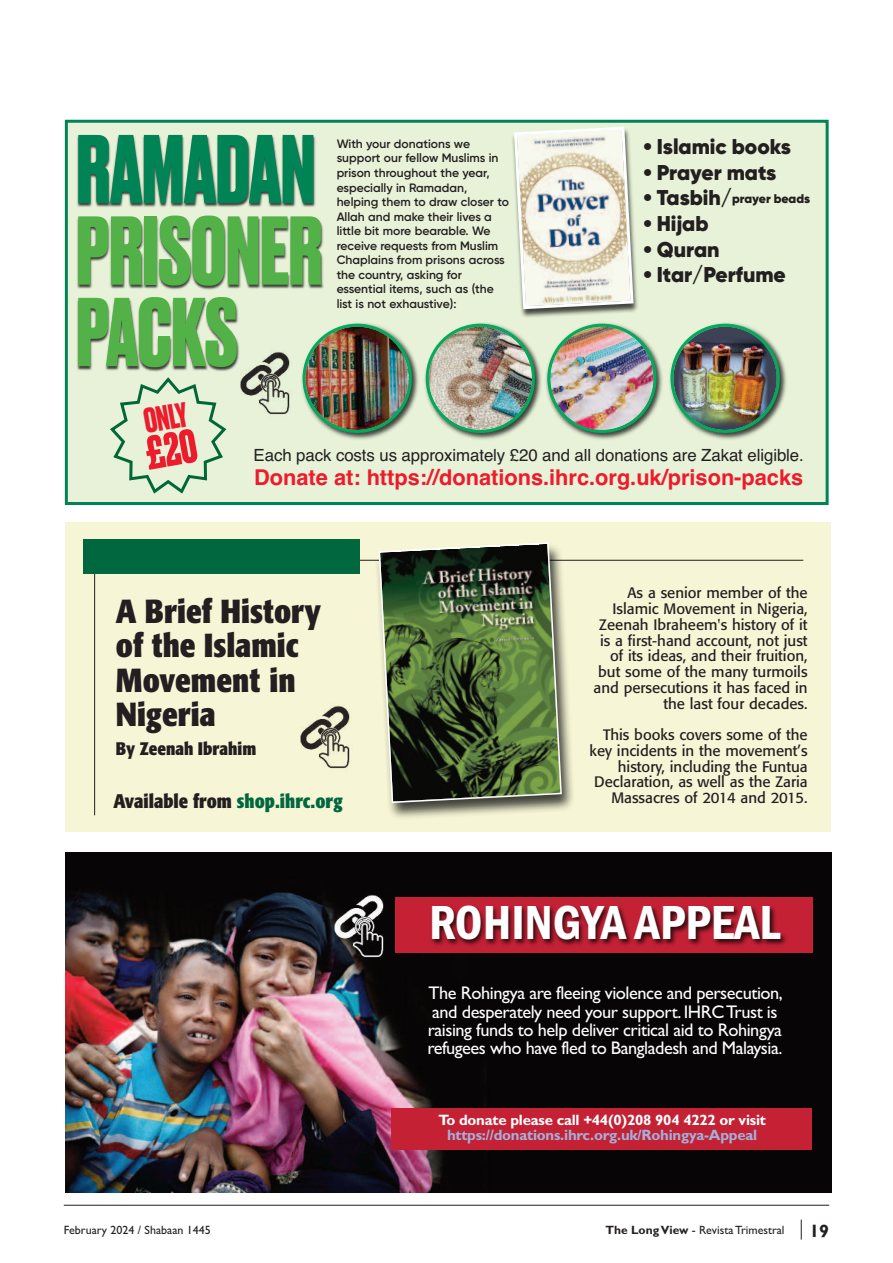
<style>
.page{position:relative;width:893px;height:1263px;background:#fff}
.page>*{position:absolute;margin:0;border:0;box-sizing:border-box;transform-origin:0 0}
.t1{font:700 91.8px/81.4px "Druk";color:#53b247}
.t2{font:700 91.8px "Druk";color:#008456}
.t3{font:49.5px "ITC Franklin Gothic Std Dm Cd";color:#fdfefe}
.t4{font:700 condensed 33px/34.5px "Formata";color:#231f20}
.t5{font:700 33px "Druk";color:#ee1b2c}
.t6{font:700 21.75px "Helvetica";color:#ee1b2c}
.t7{font:900 21.45px "Gilroy";color:#231f20}
.t8{font:700 condensed 19.5px "Formata";color:#231f20}
.t9{font:18.3px/18.3px "Gill Sans";letter-spacing:-.025em;color:#fdfefe}
.t10{font:700 condensed 18px "Formata";color:#231f20}
.t11{font:700 18px "Gill Sans";color:#231f20}
.t12{font:16.8px "Helvetica";letter-spacing:-.005em;color:#231f20}
.t13{font:15px/15.8px "Formata";color:#231f20;text-align:right}
.t14{font:700 15px "Gill Sans";letter-spacing:-.015em;color:#a1b2db}
.t15{font:700 15px "Gill Sans";letter-spacing:-.015em;color:#fdfefe}
.t16{font:900 12.6px "Gilroy";color:#231f20}
.t17{font:600 12.15px/14.5px "Gilroy";color:#231f20}
.t18{font:12px "Gill Sans";color:#231f20}
.s1{font-size:21.45px}
.s2{color:#00673e}
.s3{font-weight:700}
</style>
<div class="page">
<hr style="left:64px;top:1205px;width:765px;height:1px;background:#231f20">
<svg style="left:801px;top:1219px;width:1px;height:20px"></svg>
<img style="left:66px;top:853px;width:765px;height:340px">
<div style="left:392px;top:1108px;width:420px;height:42px;background:#c42135"></div>
<img style="left:399px;top:894px;width:419px;height:87px">
<div style="left:65px;top:522px;width:765px;height:310px;background:#f6f5d5"></div>
<hr style="left:94px;top:561px;width:1px;height:254px;background:#231f20">
<hr style="left:224px;top:560px;width:579px;height:1px;background:#231f20">
<div style="left:83px;top:540px;width:276px;height:34px;background:#00673e"></div>
<img style="left:371px;top:559px;width:211px;height:259px">
<img style="left:378px;top:542px;width:185px;height:262px">
<div style="left:68px;top:123px;width:758px;height:379px;background:#e7f2d8"></div>
<div style="left:65px;top:120px;width:764px;height:385px;border:3px solid #008456"></div>
<img style="left:64px;top:119px;width:356px;height:304px">
<img style="left:297px;top:318px;width:123px;height:122px">
<img style="left:303px;top:324px;width:109px;height:109px">
<img style="left:424px;top:323px;width:118px;height:117px">
<img style="left:426px;top:324px;width:109px;height:109px">
<img style="left:545px;top:323px;width:118px;height:117px">
<img style="left:547px;top:324px;width:110px;height:109px">
<img style="left:669px;top:323px;width:118px;height:117px">
<img style="left:670px;top:324px;width:110px;height:109px">
<img style="left:508px;top:121px;width:137px;height:197px">
<svg style="left:512px;top:125px;width:123px;height:186px"></svg>
<img style="left:300px;top:705px;width:50px;height:64px">
<img style="left:235px;top:346px;width:63px;height:72px">
<img style="left:328px;top:889px;width:63px;height:72px">
<svg style="left:110px;top:377px;width:116px;height:117px"></svg>
<h1 class="t2" style="left:77px;top:135px;width:240px">RAMADAN</h1>
<h1 class="t1" style="left:77px;top:218px;width:247px">PRISONER<br>PACKS</h1>
<h3 class="t5" style="left:142px;top:409px;width:45px;rotate:-10deg">ONLY</h3>
<p class="t12" style="left:254px;top:445px;width:552px">Each pack costs us approximately £20 and all donations are Zakat eligible.</p>
<h3 class="t6" style="left:254px;top:465px;width:551px">donate at: https://donations.ihrc.org.uk/prison-packs</h3>
<p class="t17" style="left:337px;top:137px;width:174px">With your donations we support our fellow Muslims in prison throughout the year, especially in Ramadan, helping them to draw closer to<br>Allah and make their lives a little bit more bearable. We receive requests from Muslim<br>Chaplains from prisons across the country, asking for essential items, such as (the list is not exhaustive):</p>
<h3 class="t7" style="left:643px;top:137px;width:149px">• Islamic books</h3>
<h3 class="t7" style="left:643px;top:162px;width:135px">• Prayer mats</h3>
<p class="t16" style="left:643px;top:193px;width:168px"><span class="s1">• Tasbih/</span>prayer beads</p>
<h3 class="t7" style="left:643px;top:214px;width:67px">• Hijab</h3>
<h3 class="t7" style="left:643px;top:239px;width:78px">• Quran</h3>
<h3 class="t7" style="left:643px;top:265px;width:144px">• Itar/Perfume</h3>
<h3 class="t4" style="left:116px;top:596px;width:206px">A Brief History of the Islamic<br>Movement in<br>Nigeria</h3>
<p class="t10" style="left:116px;top:741px;width:142px">By Zeenah Ibrahim</p>
<h3 class="t8" style="left:113px;top:793px;width:231px">Available from <span class="s2">shop.ihrc.org</span></h3>
<p class="t13" style="left:594px;top:586px;width:216px">As a senior member of the<br>Islamic Movement in Nigeria,<br>Zeenah Ibraheem's history of it is a first-hand account, not just of its ideas, and their fruition, but some of the many turmoils and persecutions it has faced in the last four decades.</p>
<p class="t13" style="left:590px;top:728px;width:220px">This books covers some of the key incidents in the movement’s history, including the Funtua<br>Declaration, as well as the Zaria<br>Massacres of 2014 and 2015.</p>
<h2 class="t3" style="left:429px;top:906px;width:353px">ROHINGYA APPEAL</h2>
<p class="t9" style="left:427px;top:984px;width:357px">The Rohingya are fleeing violence and persecution, and desperately need your support. IHRCTrust is raising funds to help deliver critical aid to Rohingya refugees who have fled to Bangladesh and Malaysia.</p>
<p class="t15" style="left:438px;top:1111px;width:329px">To donate please call +44(0)208 904 4222 or visit</p>
<p class="t14" style="left:447px;top:1126px;width:312px">https://donations.ihrc.org.uk/Rohingya-Appeal</p>
<p class="t18" style="left:64px;top:1222px;width:149px">February 2024 / Shabaan 1445</p>
<p class="t18" style="left:606px;top:1222px;width:180px"><span class="s3">The LongView</span> - Revista Trimestral</p>
<p class="t11" style="left:809px;top:1220px;width:21px">19</p>
</div>
